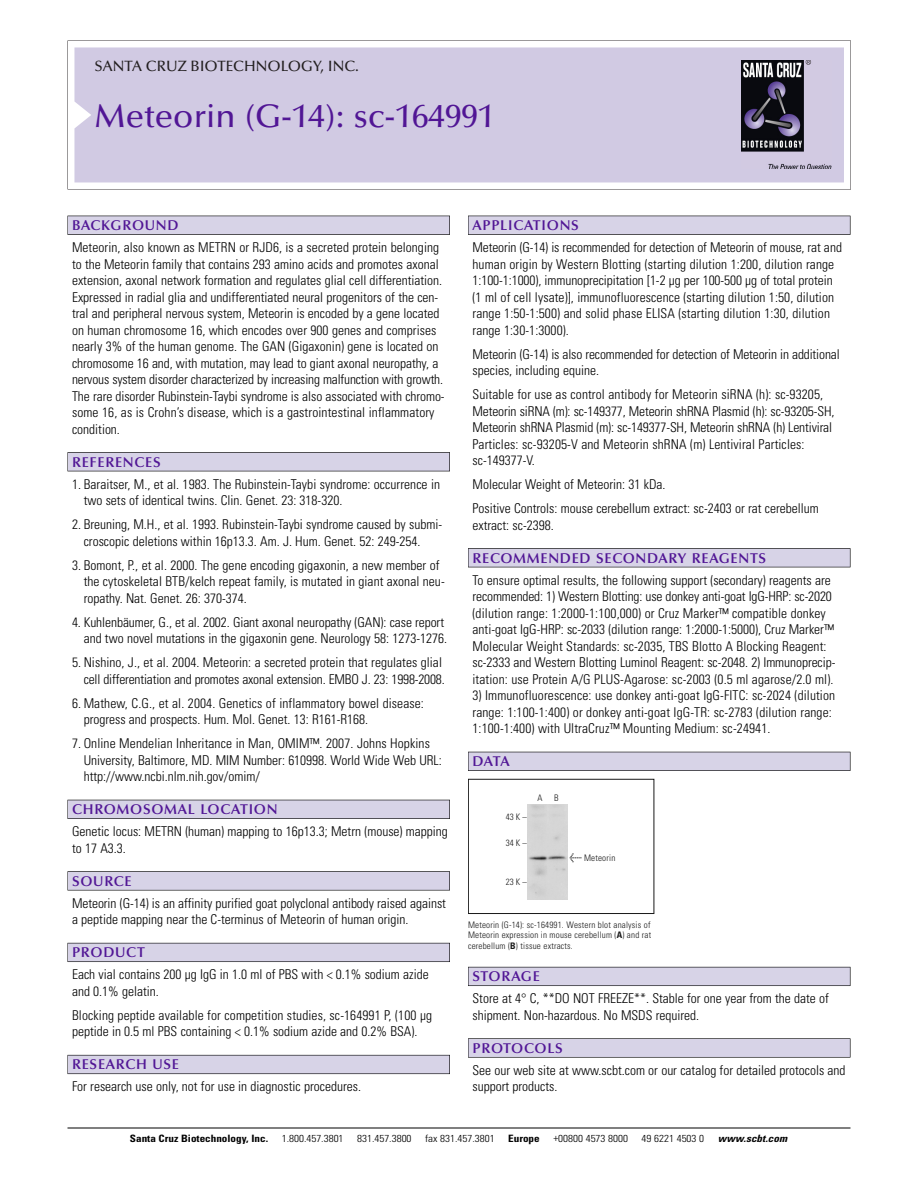
<style>
.page{position:relative;width:918px;height:1188px;background:#fff}
.page>*{position:absolute;margin:0;border:0;box-sizing:border-box;transform-origin:0 0}
.t1{font:500 33px "Optima";color:#511695}
.t2{font:500 15px "Optima";color:#231f20}
.t3{font:600 14.25px "Optima";letter-spacing:.05em;color:#511695}
.t4{font:300 condensed 13.5px/16.5px "Univers";color:#000}
.t5{font:300 condensed 10.2px "Univers";color:#000;scale:1.1 1}
.t6{font:700 condensed 10.2px "Univers";color:#000;scale:1.1 1}
.t7{font:italic 700 condensed 10.2px "Univers";letter-spacing:.005em;color:#000;scale:1.1 1}
.t8{font:9px/10.5px "Univers Condensed Light+LPXABS";letter-spacing:.02em;color:#191919;text-align:justify}
.s1{font-family:"Meta Plus Book Roman+HTIZHW";font-size:10.5px}
.s2{font-family:"Univers Condensed Bold+ENTKXK"}
</style>
<div class="page">
<svg style="left:68px;top:40px;width:783px;height:149px"></svg>
<div style="left:74px;top:47px;width:770px;height:135px;background:#d1cae3"></div>
<img style="left:741px;top:60px;width:90px;height:108px">
<div style="left:68px;top:216px;width:382px;height:19px;background:#525155"></div>
<div style="left:68px;top:216px;width:381px;height:18px;background:#d7d3e7"></div>
<div style="left:68px;top:452px;width:382px;height:19px;background:#525155"></div>
<div style="left:68px;top:453px;width:381px;height:18px;background:#d7d3e7"></div>
<div style="left:68px;top:800px;width:382px;height:19px;background:#525158"></div>
<div style="left:68px;top:800px;width:381px;height:18px;background:#d7d3e7"></div>
<div style="left:68px;top:871px;width:382px;height:19px;background:#575759"></div>
<div style="left:68px;top:872px;width:381px;height:18px;background:#d7d3e7"></div>
<div style="left:68px;top:943px;width:382px;height:19px;background:#5b5a62"></div>
<div style="left:68px;top:943px;width:381px;height:18px;background:#d7d3e7"></div>
<div style="left:68px;top:1055px;width:382px;height:19px;background:#66646e"></div>
<div style="left:68px;top:1055px;width:381px;height:18px;background:#d7d3e7"></div>
<div style="left:468px;top:216px;width:382px;height:19px;background:#525155"></div>
<div style="left:468px;top:216px;width:382px;height:18px;background:#d7d3e7"></div>
<div style="left:468px;top:548px;width:382px;height:19px;background:#525155"></div>
<div style="left:468px;top:549px;width:382px;height:18px;background:#d7d3e7"></div>
<div style="left:468px;top:752px;width:382px;height:19px;background:#525158"></div>
<div style="left:468px;top:752px;width:382px;height:18px;background:#d7d3e7"></div>
<div style="left:468px;top:967px;width:382px;height:19px;background:#5b5a62"></div>
<div style="left:468px;top:967px;width:382px;height:18px;background:#d7d3e7"></div>
<div style="left:468px;top:1038px;width:382px;height:20px;background:#666667"></div>
<div style="left:468px;top:1039px;width:382px;height:18px;background:#d7d3e7"></div>
<hr style="left:68px;top:1128px;width:782px;height:1px;background:#000">
<div style="left:468px;top:779px;width:186px;height:135px;border:1px solid #191919"></div>
<img style="left:528px;top:804px;width:39px;height:95px">
<p class="t2" style="left:94px;top:61px;width:266px">SANTA CRUZ BIOTECHNOLOGY, INC.</p>
<h1 class="t1" style="left:94px;top:103px;width:402px">Meteorin (G-14): sc-164991</h1>
<p class="t3" style="left:72px;top:219px;width:108px">BACKGROUND</p>
<p class="t4" style="left:72px;top:240px;width:374px">Meteorin, also known as METRN or RJD6, is a secreted protein belonging to the Meteorin family that contains 293 amino acids and promotes axonal extension, axonal network formation and regulates glial cell differentiation.<br>Expressed in radial glia and undifferentiated neural progenitors of the cen&shy;tral and peripheral nervous system, Meteorin is encoded by a gene located on human chromosome 16, which encodes over 900 genes and comprises nearly 3% of the human genome. The GAN (Gigaxonin) gene is located on chromosome 16 and, with mutation, may lead to giant axonal neuropathy, a nervous system disorder characterized by increasing malfunction with growth.<br>The rare disorder Rubinstein-Taybi syndrome is also associated with chromo&shy;some 16, as is Crohn’s disease, which is a gastrointestinal inflammatory condition.</p>
<p class="t3" style="left:72px;top:456px;width:90px">REFERENCES</p>
<p class="t4" style="left:84px;top:477px;width:358px;text-indent:-12px">1. Baraitser, M., et al. 1983. The Rubinstein-Taybi syndrome: occurrence in two sets of identical twins. Clin. Genet. 23: 318-320.</p>
<p class="t4" style="left:84px;top:517px;width:360px;text-indent:-12px">2. Breuning, M.H., et al. 1993. Rubinstein-Taybi syndrome caused by submi&shy;croscopic deletions within 16p13.3. Am. J. Hum. Genet. 52: 249-254.</p>
<p class="t4" style="left:84px;top:558px;width:363px;text-indent:-12px">3. Bomont, P., et al. 2000. The gene encoding gigaxonin, a new member of the cytoskeletal BTB/kelch repeat family, is mutated in giant axonal neu&shy;ropathy. Nat. Genet. 26: 370-374.</p>
<p class="t4" style="left:72px;top:615px;width:377px;text-align:right">4. Kuhlenbäumer, G., et al. 2002. Giant axonal neuropathy (GAN): case report and two novel mutations in the gigaxonin gene. Neurology 58: 1273-1276.</p>
<p class="t4" style="left:72px;top:655px;width:374px;text-align:right">5. Nishino, J., et al. 2004. Meteorin: a secreted protein that regulates glial cell differentiation and promotes axonal extension. EMBO J. 23: 1998-2008.</p>
<p class="t4" style="left:84px;top:696px;width:342px;text-indent:-12px">6. Mathew, C.G., et al. 2004. Genetics of inflammatory bowel disease: progress and prospects. Hum. Mol. Genet. 13: R161-R168.</p>
<p class="t4" style="left:84px;top:736px;width:360px;text-indent:-12px">7. Online Mendelian Inheritance in Man, OMIM™. 2007. Johns Hopkins<br>University, Baltimore, MD. MIM Number: 610998. World Wide Web URL: http://www.ncbi.nlm.nih.gov/omim/</p>
<p class="t3" style="left:72px;top:804px;width:207px">CHROMOSOMAL LOCATION</p>
<p class="t4" style="left:72px;top:824px;width:377px">Genetic locus: METRN (human) mapping to 16p13.3; Metrn (mouse) mapping to 17 A3.3.</p>
<p class="t3" style="left:72px;top:875px;width:61px">SOURCE</p>
<p class="t4" style="left:72px;top:896px;width:376px">Meteorin (G-14) is an affinity purified goat polyclonal antibody raised against a peptide mapping near the C-terminus of Meteorin of human origin.</p>
<p class="t3" style="left:72px;top:947px;width:74px">PRODUCT</p>
<p class="t4" style="left:72px;top:967px;width:358px">Each vial contains 200 µg IgG in 1.0 ml of PBS with &lt; 0.1% sodium azide and 0.1% gelatin.</p>
<p class="t4" style="left:72px;top:1008px;width:362px">Blocking peptide available for competition studies, sc-164991 P, (100 µg peptide in 0.5 ml PBS containing &lt; 0.1% sodium azide and 0.2% BSA).</p>
<p class="t3" style="left:72px;top:1059px;width:109px">RESEARCH USE</p>
<p class="t4" style="left:72px;top:1079px;width:290px">For research use only, not for use in diagnostic procedures.</p>
<p class="t3" style="left:473px;top:219px;width:108px">APPLICATIONS</p>
<p class="t4" style="left:473px;top:240px;width:371px">Meteorin (G-14) is recommended for detection of Meteorin of mouse, rat and human origin by Western Blotting (starting dilution 1:200, dilution range 1:100-1:1000), immunoprecipitation [1-2 µg per 100-500 µg of total protein (1 ml of cell lysate)], immunofluorescence (starting dilution 1:50, dilution range 1:50-1:500) and solid phase ELISA (starting dilution 1:30, dilution range 1:30-1:3000).</p>
<p class="t4" style="left:473px;top:347px;width:369px">Meteorin (G-14) is also recommended for detection of Meteorin in additional species, including equine.</p>
<p class="t4" style="left:473px;top:387px;width:363px">Suitable for use as control antibody for Meteorin siRNA (h): sc-93205, Meteorin siRNA (m): sc-149377, Meteorin shRNA Plasmid (h): sc-93205-SH, Meteorin shRNA Plasmid (m): sc-149377-SH, Meteorin shRNA (h) Lentiviral Particles: sc-93205-V and Meteorin shRNA (m) Lentiviral Particles: sc-149377-V.</p>
<p class="t4" style="left:473px;top:473px;width:348px;line-height:24px">Molecular Weight of Meteorin: 31 kDa.<br>Positive Controls: mouse cerebellum extract: sc-2403 or rat cerebellum</p>
<p class="t4" style="left:473px;top:518px;width:83px">extract: sc-2398.</p>
<p class="t3" style="left:473px;top:552px;width:295px">RECOMMENDED SECONDARY REAGENTS</p>
<p class="t4" style="left:473px;top:573px;width:364px">To ensure optimal results, the following support (secondary) reagents are recommended: 1) Western Blotting: use donkey anti-goat IgG-HRP: sc-2020 (dilution range: 1:2000-1:100,000) or Cruz Marker™ compatible donkey anti-goat IgG-HRP: sc-2033 (dilution range: 1:2000-1:5000), Cruz Marker™ Molecular Weight Standards: sc-2035, TBS Blotto A Blocking Reagent: sc-2333 and Western Blotting Luminol Reagent: sc-2048. 2) Immunoprecip&shy;itation: use Protein A/G PLUS-Agarose: sc-2003 (0.5 ml agarose/2.0 ml).</p>
<p class="t4" style="left:473px;top:688px;width:364px">3) Immunofluorescence: use donkey anti-goat IgG-FITC: sc-2024 (dilution range: 1:100-1:400) or donkey anti-goat IgG-TR: sc-2783 (dilution range:<br>1:100-1:400) with UltraCruz™ Mounting Medium: sc-24941.</p>
<p class="t3" style="left:473px;top:756px;width:39px">DATA</p>
<p class="t8" style="left:506px;top:813px;width:22px">43K–</p>
<p class="t8" style="left:506px;top:839px;width:22px">34K–</p>
<p class="t8" style="left:506px;top:878px;width:22px">23K–</p>
<p class="t8" style="left:537px;top:793px;width:7px">A</p>
<p class="t8" style="left:554px;top:793px;width:6px">B</p>
<p class="t8" style="left:569px;top:853px;width:47px"><span class="s1">&lt;</span> Meteorin</p>
<p class="t8" style="left:468px;top:920px;width:185px">Meteorin (G-14): sc-164991. Western blot analysis of Meteorin expression in mouse cerebellum (<span class="s2">A</span>) and rat cerebellum (<span class="s2">B</span>) tissue extracts.</p>
<p class="t3" style="left:473px;top:971px;width:69px">STORAGE</p>
<p class="t4" style="left:473px;top:991px;width:358px">Store at 4° C, **DO NOT FREEZE**. Stable for one year from the date of shipment. Non-hazardous. No MSDS required.</p>
<p class="t3" style="left:473px;top:1042px;width:92px">PROTOCOLS</p>
<p class="t4" style="left:473px;top:1063px;width:375px">See our web site at www.scbt.com or our catalog for detailed protocols and support products.</p>
<p class="t6" style="left:130px;top:1135px;width:127px">Santa Cruz Biotechnology, Inc.</p>
<p class="t5" style="left:282px;top:1135px;width:58px">1.800.457.3801</p>
<p class="t5" style="left:357px;top:1135px;width:51px">831.457.3800</p>
<p class="t5" style="left:425px;top:1135px;width:65px">fax 831.457.3801</p>
<p class="t6" style="left:508px;top:1135px;width:30px">Europe</p>
<p class="t5" style="left:553px;top:1135px;width:69px">+00800 4573 8000</p>
<p class="t5" style="left:642px;top:1135px;width:58px">49 6221 4503 0</p>
<p class="t7" style="left:718px;top:1135px;width:64px">www.scbt.com</p>
</div>
